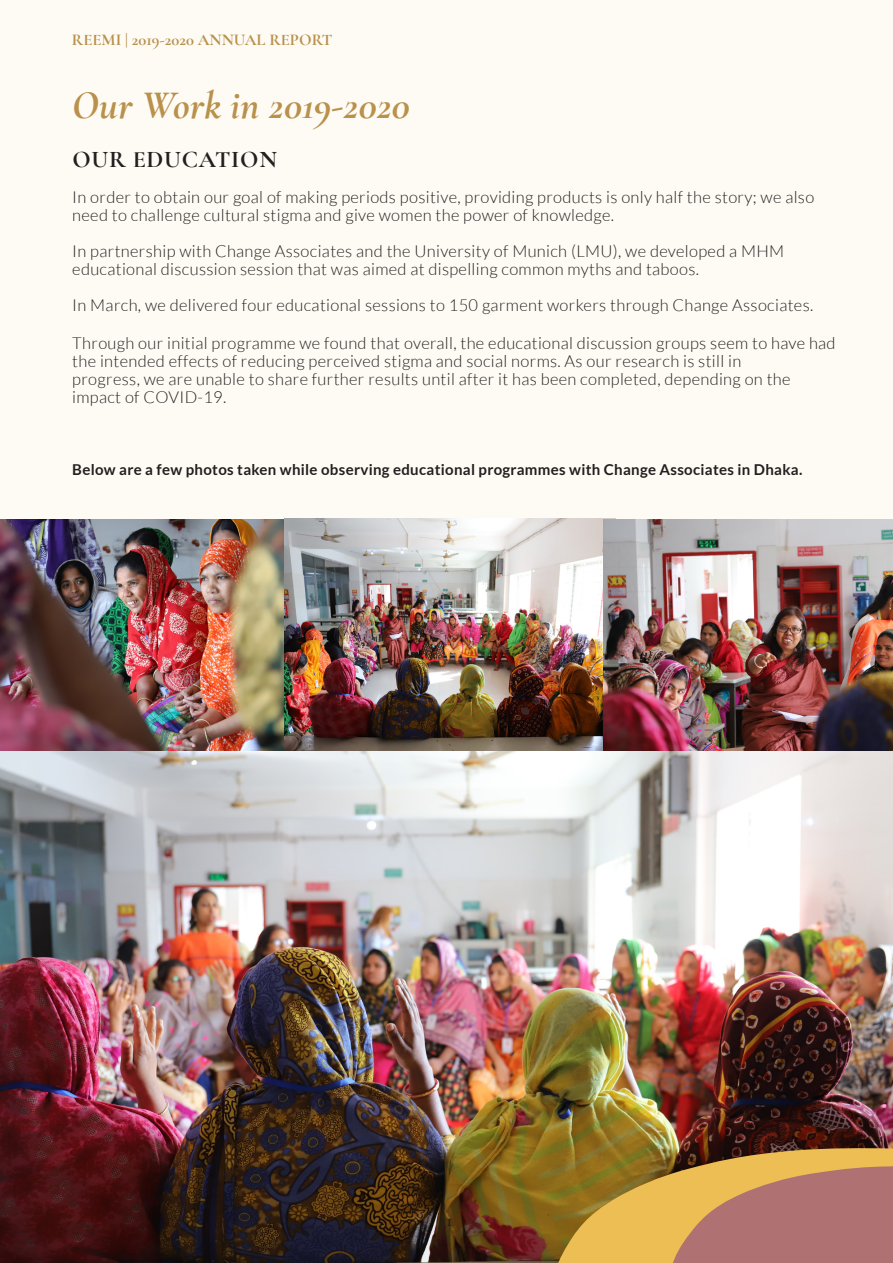
<style>
.page{position:relative;width:893px;height:1263px;background:#fefbf5}
.page>*{position:absolute;margin:0;border:0;box-sizing:border-box;transform-origin:0 0}
.t1{font:italic 700 40.5px "Cormorant Garamond";color:#b9914b}
.Para_heading{font:700 24px "Cormorant Garamond";letter-spacing:.03em;color:#231f20}
.t2{font:600 18px "Cormorant Garamond";color:#231f20}
.content_text{font:300 16.5px/18px "Lato";letter-spacing:.02em;color:#231f20}
.t3{font:700 16.5px "Cormorant Garamond";color:#b9914b}
.content_text-2{font:700 15px "Lato";letter-spacing:.02em;color:#231f20}
</style>
<div class="page">
<img style="left:0;top:750px;width:893px;height:513px">
<img style="left:0;top:519px;width:285px;height:231px">
<img style="left:285px;top:519px;width:330px;height:231px">
<img style="left:604px;top:520px;width:289px;height:230px">
<svg style="left:544px;top:1148px;width:349px;height:115px;background:#b98852"></svg>
<p class="t3" style="left:72px;top:29px;width:262px">REEMI | 2019-2020 ANNUAL REPORT</p>
<p class="t1" style="left:72px;top:81px;width:339px">Our Work in 2019-2020</p>
<p class="Para_heading" style="left:72px;top:144px;width:206px">OUR EDUCATION</p>
<p class="content_text" style="left:72px;top:188px;width:743px">In order to obtain our goal of making periods positive, providing products is only half the story; we also need to challenge cultural stigma and give women the power of knowledge.</p>
<p class="content_text" style="left:72px;top:242px;width:713px">In partnership with Change Associates and the University of Munich (LMU), we developed a MHM educational discussion session that was aimed at dispelling common myths and taboos.</p>
<p class="content_text" style="left:72px;top:296px;width:743px">In March, we delivered four educational sessions to 150 garment workers through Change Associates.</p>
<p class="content_text" style="left:72px;top:334px;width:765px">Through our initial programme we found that overall, the educational discussion groups seem to have had the intended effects of reducing perceived stigma and social norms. As our research is still in<br>progress, we are unable to share further results until after it has been completed, depending on the impact of COVID-19.</p>
<p class="content_text-2" style="left:72px;top:460px;width:732px">Below are a few photos taken while observing educational programmes with Change Associates in Dhaka.</p>
<p class="t2" style="left:440px;top:1209px;width:13px">11</p>
</div>
